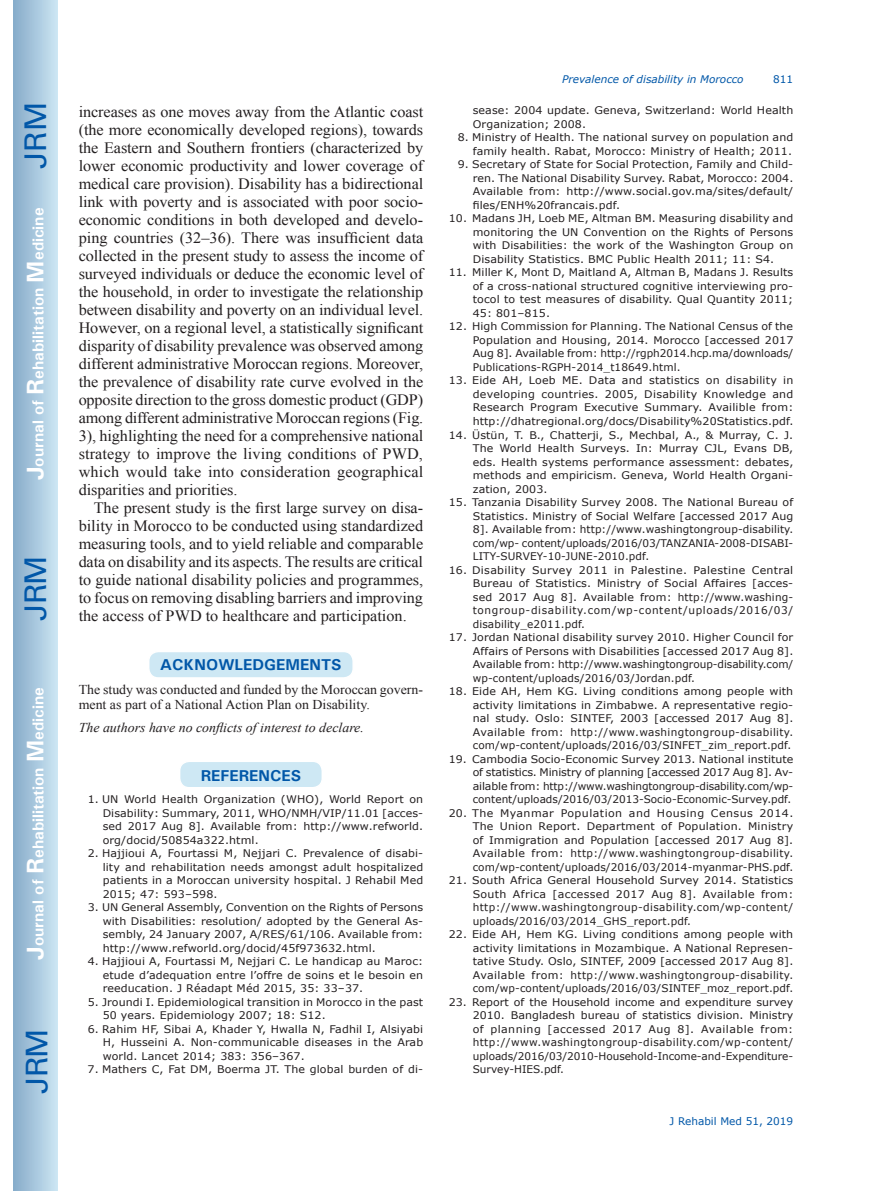
<style>
.page{position:relative;width:872px;height:1191px;background:#fff}
.page>*{position:absolute;margin:0;border:0;box-sizing:border-box;transform-origin:0 0}
.t1{font:30px "Univers";letter-spacing:-.03em;color:#0157a8}
.t2{font:15.75px/18px "Times New Roman";color:#231f20;text-align:justify}
.t3{font:700 15.75px "Univers";color:#fff}
.t4{font:700 15.75px "Univers";color:#0157a8}
.t5{font:13.5px/15px "Times New Roman";color:#231f20}
.t6{font:italic 13.5px "Times New Roman";color:#231f20}
.t7{font:10.5px/13.5px "Verdana";letter-spacing:.01em;color:#231f20;text-align:justify;scale:1.05 1}
.t8{font:italic 10.5px "Verdana";color:#0157a8}
.t9{font:10.5px "Verdana";color:#0157a8}
.s1{font-size:24px}
</style>
<div class="page">
<div style="left:14px;top:0;width:43px;height:1191px;background:linear-gradient(to right,#88acca,#cbe5f2)"></div>
<div style="left:180px;top:761px;width:142px;height:26px;background:#cee8f4;border-radius:10px"></div>
<div style="left:179px;top:760px;width:144px;height:28px;border:2px solid #fff;border-radius:10px"></div>
<div style="left:149px;top:651px;width:204px;height:27px;background:#cee8f4;border-radius:10px"></div>
<div style="left:148px;top:651px;width:206px;height:27px;border:2px solid #fff;border-radius:10px"></div>
<h1 class="t1" style="left:18px;top:169px;width:68px;rotate:-90deg">JRM</h1>
<h2 class="t3" style="left:28px;top:480px;width:274px;rotate:-90deg"><span class="s1">J</span>ournal of <span class="s1">R</span>ehabilitation <span class="s1">M</span>edicine</h2>
<h1 class="t1" style="left:18px;top:620px;width:67px;rotate:-90deg">JRM</h1>
<h2 class="t3" style="left:28px;top:959px;width:274px;rotate:-90deg"><span class="s1">J</span>ournal of <span class="s1">R</span>ehabilitation <span class="s1">M</span>edicine</h2>
<h1 class="t1" style="left:19px;top:1093px;width:67px;rotate:-90deg">JRM</h1>
<p class="t2" style="left:79px;top:103px;width:346px">increases as one moves away from the Atlantic coast (the more economically developed regions), towards the Eastern and Southern frontiers (characterized by lower economic productivity and lower coverage of medical care provision). Disability has a bidirectional link with poverty and is associated with poor socio&shy;economic conditions in both developed and develo&shy;ping countries (32–36). There was insufficient data collected in the present study to assess the income of surveyed individuals or deduce the economic level of the household, in order to investigate the relationship between disability and poverty on an individual level.<br>However, on a regional level, a statistically significant disparity of disability prevalence was observed among different administrative Moroccan regions. Moreover, the prevalence of disability rate curve evolved in the opposite direction to the gross domestic product (GDP) among different administrative Moroccan regions (Fig.<br>3), highlighting the need for a comprehensive national strategy to improve the living conditions of PWD, which would take into consideration geographical disparities and priorities.</p>
<p class="t2" style="left:79px;top:499px;width:346px;text-indent:15px">The present study is the first large survey on disa&shy;bility in Morocco to be conducted using standardized measuring tools, and to yield reliable and comparable data on disability and its aspects. The results are critical to guide national disability policies and programmes, to focus on removing disabling barriers and improving the access of PWD to healthcare and participation.</p>
<h2 class="t4" style="left:160px;top:655px;width:183px">ACKNOWLEDGEMENTS</h2>
<p class="t5" style="left:79px;top:682px;width:346px">The study was conducted and funded by the Moroccan govern&shy;ment as part of a National Action Plan on Disability.</p>
<p class="t6" style="left:79px;top:718px;width:287px">The authors have no conflicts of interest to declare.</p>
<h2 class="t4" style="left:201px;top:765px;width:102px">REFERENCES</h2>
<p class="t7" style="left:103px;top:793px;width:307px;text-indent:-15px">1. UN World Health Organization (WHO), World Report on Disability: Summary, 2011, WHO/NMH/VIP/11.01 [acces&shy;sed 2017 Aug 8]. Available from: http://www.refworld. org/docid/50854a322.html.</p>
<p class="t7" style="left:103px;top:847px;width:307px;text-indent:-15px">2. Hajjioui A, Fourtassi M, Nejjari C. Prevalence of disabi&shy;lity and rehabilitation needs amongst adult hospitalized patients in a Moroccan university hospital. J Rehabil Med 2015; 47: 593–598.</p>
<p class="t7" style="left:103px;top:901px;width:307px;text-indent:-15px">3. UN General Assembly, Convention on the Rights of Persons with Disabilities: resolution/ adopted by the General As&shy;sembly, 24 January 2007, A/RES/61/106. Available from: http://www.refworld.org/docid/45f973632.html.</p>
<p class="t7" style="left:103px;top:955px;width:307px;text-indent:-15px">4. Hajjioui A, Fourtassi M, Nejjari C. Le handicap au Maroc: etude d’adequation entre l’offre de soins et le besoin en reeducation. J Réadapt Méd 2015, 35: 33–37.</p>
<p class="t7" style="left:103px;top:995px;width:307px;text-indent:-15px">5. Jroundi I. Epidemiological transition in Morocco in the past<br>50 years. Epidemiology 2007; 18: S12.</p>
<p class="t7" style="left:103px;top:1022px;width:307px;text-indent:-15px">6. Rahim HF, Sibai A, Khader Y, Hwalla N, Fadhil I, Alsiyabi H, Husseini A. Non-communicable diseases in the Arab world. Lancet 2014; 383: 356–367.</p>
<p class="t7" style="left:88px;top:1063px;width:321px">7. Mathers C, Fat DM, Boerma JT. The global burden of di-</p>
<p class="t8" style="left:562px;top:72px;width:183px">Prevalence of disability in Morocco</p>
<p class="t9" style="left:773px;top:72px;width:22px">811</p>
<p class="t7" style="left:473px;top:104px;width:307px">sease: 2004 update. Geneva, Switzerland: World Health<br>Organization; 2008.</p>
<p class="t7" style="left:458px;top:131px;width:321px;text-align:right">8. Ministry of Health. The national survey on population and family health. Rabat, Morocco: Ministry of Health; 2011.</p>
<p class="t7" style="left:473px;top:158px;width:307px;text-indent:-15px">9. Secretary of State for Social Protection, Family and Child&shy;ren. The National Disability Survey. Rabat, Morocco: 2004.<br>Available from: http://www.social.gov.ma/sites/default/ files/ENH%20francais.pdf.</p>
<p class="t7" style="left:473px;top:212px;width:307px;text-indent:-24px">10. Madans JH, Loeb ME, Altman BM. Measuring disability and monitoring the UN Convention on the Rights of Persons with Disabilities: the work of the Washington Group on Disability Statistics. BMC Public Health 2011; 11: S4.</p>
<p class="t7" style="left:473px;top:266px;width:307px;text-indent:-24px">11. Miller K, Mont D, Maitland A, Altman B, Madans J. Results of a cross-national structured cognitive interviewing pro&shy;tocol to test measures of disability. Qual Quantity 2011; 45: 801–815.</p>
<p class="t7" style="left:473px;top:320px;width:307px;text-indent:-24px">12. High Commission for Planning. The National Census of the Population and Housing, 2014. Morocco [accessed 2017<br>Aug 8]. Available from: http://rgph2014.hcp.ma/downloads/ Publications-RGPH-2014_t18649.html.</p>
<p class="t7" style="left:473px;top:374px;width:307px;text-indent:-24px">13. Eide AH, Loeb ME. Data and statistics on disability in developing countries. 2005, Disability Knowledge and Research Program Executive Summary. Availible from: http://dhatregional.org/docs/Disability%20Statistics.pdf.</p>
<p class="t7" style="left:473px;top:428px;width:307px;text-indent:-24px">14. Üstün, T. B., Chatterji, S., Mechbal, A., &amp; Murray, C. J.<br>The World Health Surveys. In: Murray CJL, Evans DB, eds. Health systems performance assessment: debates, methods and empiricism. Geneva, World Health Organi&shy;zation, 2003.</p>
<p class="t7" style="left:473px;top:495px;width:307px;text-indent:-24px">15. Tanzania Disability Survey 2008. The National Bureau of Statistics. Ministry of Social Welfare [accessed 2017 Aug 8]. Available from: http://www.washingtongroup-disability. com/wp- content/uploads/2016/03/TANZANIA-2008-DISABI-LITY-SURVEY-10-JUNE-2010.pdf.</p>
<p class="t7" style="left:473px;top:563px;width:307px;text-indent:-24px">16. Disability Survey 2011 in Palestine. Palestine Central Bureau of Statistics. Ministry of Social Affaires [acces&shy;sed 2017 Aug 8]. Available from: http://www.washing&shy;tongroup-disability.com/wp-content/uploads/2016/03/ disability_e2011.pdf.</p>
<p class="t7" style="left:473px;top:630px;width:307px;text-indent:-24px">17. Jordan National disability survey 2010. Higher Council for Affairs of Persons with Disabilities [accessed 2017 Aug 8].<br>Available from: http://www.washingtongroup-disability.com/ wp-content/uploads/2016/03/Jordan.pdf.</p>
<p class="t7" style="left:473px;top:684px;width:307px;text-indent:-24px">18. Eide AH, Hem KG. Living conditions among people with activity limitations in Zimbabwe. A representative regio&shy;nal study. Oslo: SINTEF, 2003 [accessed 2017 Aug 8].<br>Available from: http://www.washingtongroup-disability. com/wp-content/uploads/2016/03/SINFET_zim_report.pdf.</p>
<p class="t7" style="left:473px;top:752px;width:307px;text-indent:-24px">19. Cambodia Socio-Economic Survey 2013. National institute of statistics. Ministry of planning [accessed 2017 Aug 8]. Av&shy;ailable from: http://www.washingtongroup-disability.com/wp&shy;content/uploads/2016/03/2013-Socio-Economic-Survey.pdf.</p>
<p class="t7" style="left:473px;top:806px;width:307px;text-indent:-24px">20. The Myanmar Population and Housing Census 2014.<br>The Union Report. Department of Population. Ministry of Immigration and Population [accessed 2017 Aug 8].<br>Available from: http://www.washingtongroup-disability. com/wp-content/uploads/2016/03/2014-myanmar-PHS.pdf.</p>
<p class="t7" style="left:473px;top:873px;width:307px;text-indent:-24px">21. South Africa General Household Survey 2014. Statistics South Africa [accessed 2017 Aug 8]. Available from: http://www.washingtongroup-disability.com/wp-content/ uploads/2016/03/2014_GHS_report.pdf.</p>
<p class="t7" style="left:473px;top:927px;width:307px;text-indent:-24px">22. Eide AH, Hem KG. Living conditions among people with activity limitations in Mozambique. A National Represen&shy;tative Study. Oslo, SINTEF, 2009 [accessed 2017 Aug 8].<br>Available from: http://www.washingtongroup-disability. com/wp-content/uploads/2016/03/SINTEF_moz_report.pdf.</p>
<p class="t7" style="left:473px;top:995px;width:307px;text-indent:-24px">23. Report of the Household income and expenditure survey 2010. Bangladesh bureau of statistics division. Ministry of planning [accessed 2017 Aug 8]. Available from: http://www.washingtongroup-disability.com/wp-content/ uploads/2016/03/2010-Household-Income-and-Expenditure-Survey-HIES.pdf.</p>
<p class="t9" style="left:669px;top:1114px;width:125px">J Rehabil Med 51, 2019</p>
</div>
